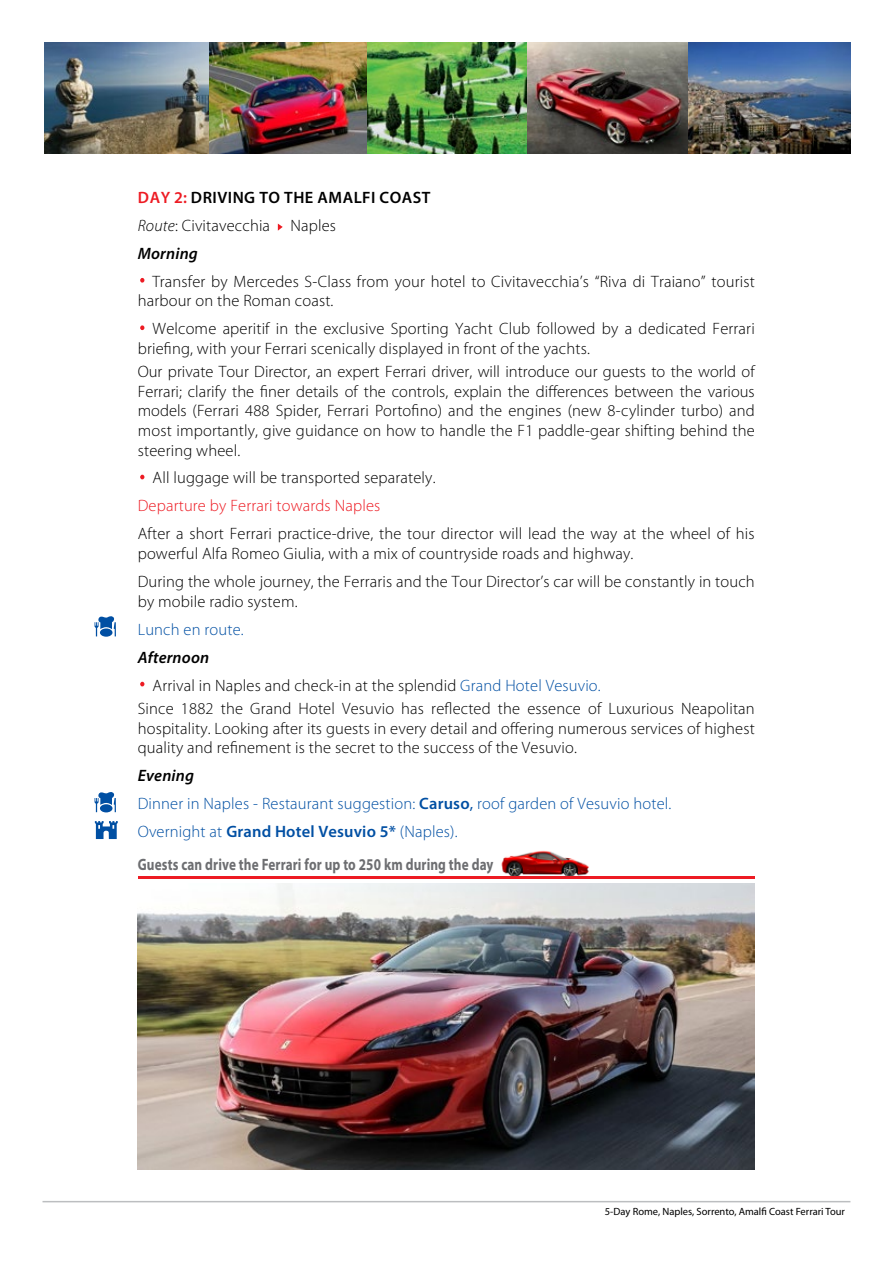
<style>
.page{position:relative;width:893px;height:1263px;background:#fff}
.page>*{position:absolute;margin:0;border:0;box-sizing:border-box;transform-origin:0 0}
.t1{font:300 52.5px "Myriad Pro";color:#ed1b23}
.t2{font:300 16.5px/19.5px "Myriad Pro";letter-spacing:.01em;color:#000}
.t3{font:300 16.5px/28px "Myriad Pro";letter-spacing:.01em;color:#004fa3}
.t4{font:600 16.5px/28px "Myriad Pro";letter-spacing:.03em;color:#000}
.t5{font:700 16.5px "Myriad Pro";letter-spacing:.01em;color:#6d6e71;scale:.8 1}
.t6{font:300 16.5px "Myriad Pro";letter-spacing:.01em;color:#ed1b23}
.t7{font:italic 600 16.5px "Myriad Pro";letter-spacing:.01em;color:#000}
.t8{font:10.5px "Myriad Pro";color:#000}
.s1{color:#ed1b23}
.s2{font-weight:300;font-style:italic}
.s3{font-weight:300}
.s4{font-style:italic}
.s5{color:#004fa3}
.s6{font-weight:600;font-style:italic;color:#000}
.s7{font-weight:600}
.s8{font-weight:400}
</style>
<div class="page">
<hr style="left:43px;top:1201px;width:807px;height:1px;background:#bcbec0">
<svg style="left:278px;top:224px;width:5px;height:7px"></svg>
<img style="left:138px;top:883px;width:617px;height:286px">
<img style="left:367px;top:43px;width:160px;height:110px">
<img style="left:501px;top:850px;width:88px;height:26px">
<hr style="left:138px;top:876px;width:616px;height:2px;background:#ed1b23">
<svg style="left:95px;top:821px;width:23px;height:18px"></svg>
<svg style="left:95px;top:792px;width:21px;height:20px"></svg>
<svg style="left:95px;top:616px;width:21px;height:20px"></svg>
<img style="left:527px;top:43px;width:162px;height:110px">
<img style="left:208px;top:43px;width:159px;height:110px">
<img style="left:45px;top:43px;width:163px;height:110px">
<img style="left:689px;top:43px;width:161px;height:110px">
<p class="t4" style="left:138px;top:183px;width:294px"><span class="s1">DAY 2:</span> DRIVING TO THE AMALFI COAST<br><span class="s2">Route</span><span class="s3">: Civitavecchia Naples<br></span><span class="s4">Morning</span></p>
<h1 class="t1" style="left:138px;top:248px;width:11px">·</h1>
<p class="t2" style="left:138px;top:272px;width:618px;text-indent:15px">Transfer by Mercedes S-Class from your hotel to Civitavecchia’s “Riva di Traiano” tourist harbour on the Roman coast.</p>
<h1 class="t1" style="left:138px;top:295px;width:11px">·</h1>
<p class="t2" style="left:138px;top:319px;width:618px;text-indent:15px">Welcome aperitif in the exclusive Sporting Yacht Club followed by a dedicated Ferrari briefing, with your Ferrari scenically displayed in front of the yachts.</p>
<p class="t2" style="left:138px;top:362px;width:619px;text-align:justify">Our private Tour Director, an expert Ferrari driver, will introduce our guests to the world of Ferrari; clarify the finer details of the controls, explain the differences between the various models (Ferrari 488 Spider, Ferrari Portofino) and the engines (new 8-cylinder turbo) and most importantly, give guidance on how to handle the F1 paddle-gear shifting behind the steering wheel.</p>
<h1 class="t1" style="left:138px;top:445px;width:11px">·</h1>
<p class="t2" style="left:153px;top:468px;width:284px">All luggage will be transported separately.</p>
<p class="t6" style="left:138px;top:497px;width:244px">Departure by Ferrari towards Naples</p>
<p class="t2" style="left:138px;top:524px;width:618px">After a short Ferrari practice-drive, the tour director will lead the way at the wheel of his powerful Alfa Romeo Giulia, with a mix of countryside roads and highway.</p>
<p class="t2" style="left:138px;top:572px;width:619px">During the whole journey, the Ferraris and the Tour Director’s car will be constantly in touch by mobile radio system.</p>
<p class="t3" style="left:138px;top:615px;width:107px">Lunch en route.</p>
<p class="t7" style="left:138px;top:648px;width:73px">Afternoon</p>
<h1 class="t1" style="left:138px;top:652px;width:11px">·</h1>
<p class="t2" style="left:138px;top:673px;width:618px;line-height:23.7px;text-indent:15px">Arrival in Naples and check-in at the splendid <span class="s5">Grand Hotel Vesuvio.<br></span>Since 1882 the Grand Hotel Vesuvio has reflected the essence of Luxurious Neapolitan</p>
<p class="t2" style="left:138px;top:719px;width:618px">hospitality. Looking after its guests in every detail and offering numerous services of highest quality and refinement is the secret to the success of the Vesuvio.</p>
<p class="t3" style="left:138px;top:762px;width:535px"><span class="s6">Evening<br></span>Dinner in Naples - Restaurant suggestion: <span class="s7">Caruso</span><span class="s8">,</span> roof garden of Vesuvio hotel.<br>Overnight at <span class="s7">Grand Hotel Vesuvio 5*</span> (Naples).</p>
<p class="t5" style="left:138px;top:855px;width:446px">Guests can drive the Ferrari for up to 250 km during the day</p>
<p class="t8" style="left:605px;top:1205px;width:242px">5-Day Rome, Naples, Sorrento, Amalfi Coast Ferrari Tour</p>
</div>
